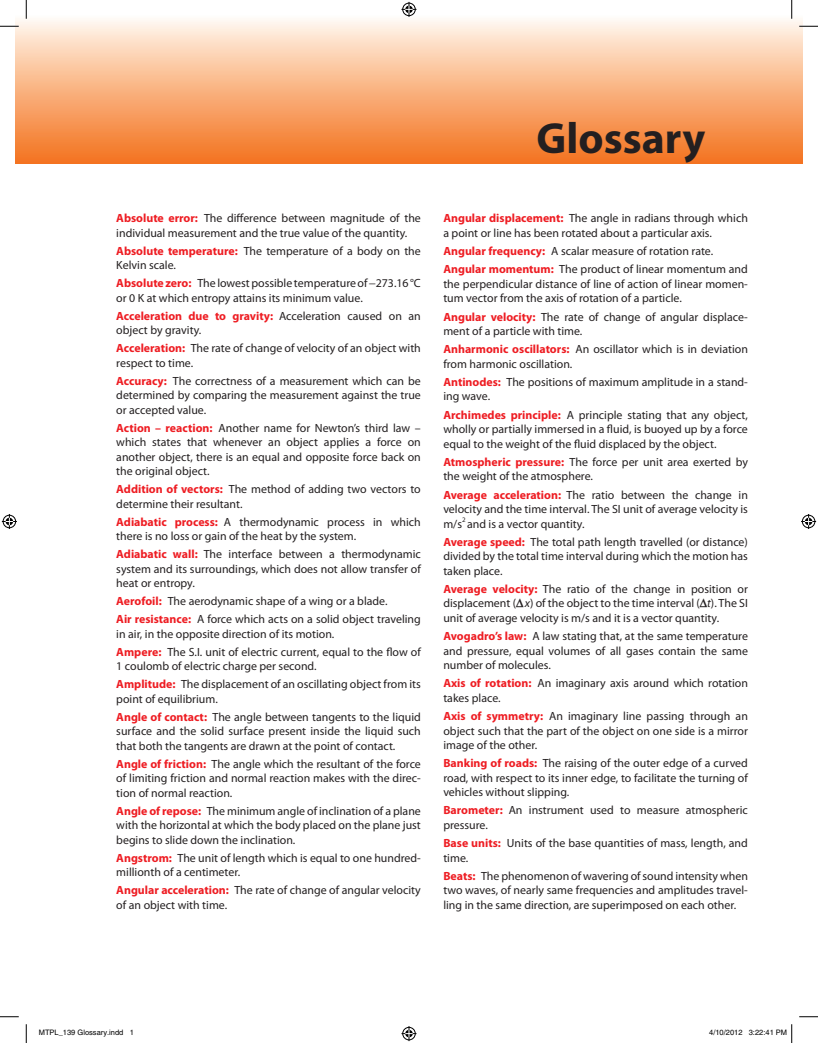
<style>
.page{position:relative;width:818px;height:1043px;background:#fff}
.page>*{position:absolute;margin:0;border:0;box-sizing:border-box;transform-origin:0 0}
.Cont{font:700 43.75px "Myriad Pro";color:#231f20}
.TX1{font:11.88px/14.4px "Myriad Pro";color:#231f20}
.t1{font:7.5px "Helvetica";color:#000}
.TX1-2{font:6.88px "Myriad Pro";color:#231f20}
.s1{font-weight:700;color:#ee1d23}
.s2{font-style:italic}
</style>
<div class="page">
<div style="left:15px;top:15px;width:787px;height:148px;background:linear-gradient(to bottom,#fffaf1,#f4721c)"></div>
<svg style="left:0;top:25px;width:19px;height:2px"></svg>
<svg style="left:799px;top:25px;width:19px;height:2px"></svg>
<svg style="left:0;top:1016px;width:19px;height:1px"></svg>
<svg style="left:799px;top:1016px;width:19px;height:1px"></svg>
<svg style="left:25px;top:0;width:2px;height:19px"></svg>
<svg style="left:25px;top:1024px;width:2px;height:18px"></svg>
<svg style="left:790px;top:0;width:2px;height:19px"></svg>
<svg style="left:401px;top:2px;width:15px;height:15px"></svg>
<svg style="left:401px;top:1026px;width:15px;height:15px"></svg>
<svg style="left:2px;top:514px;width:15px;height:15px"></svg>
<svg style="left:801px;top:514px;width:15px;height:15px"></svg>
<svg style="left:791px;top:1024px;width:1px;height:18px"></svg>
<p class="TX1" style="left:116px;top:211px;width:306px"><span class="s1">Absolute error:</span> The difference between magnitude of the individual measurement and the true value of the quantity.</p>
<p class="TX1" style="left:116px;top:243px;width:306px"><span class="s1">Absolute temperature:</span> The temperature of a body on the<br>Kelvin scale.</p>
<p class="TX1" style="left:116px;top:276px;width:306px"><span class="s1">Absolute zero:</span> The lowest possible temperature of −273.16 °C or 0 K at which entropy attains its minimum value.</p>
<p class="TX1" style="left:116px;top:308px;width:306px"><span class="s1">Acceleration due to gravity:</span> Acceleration caused on an object by gravity.</p>
<p class="TX1" style="left:116px;top:341px;width:306px"><span class="s1">Acceleration:</span> The rate of change of velocity of an object with respect to time.</p>
<p class="TX1" style="left:116px;top:373px;width:306px;text-align:justify"><span class="s1">Accuracy:</span> The correctness of a measurement which can be determined by comparing the measurement against the true or accepted value.</p>
<p class="TX1" style="left:116px;top:420px;width:306px;text-align:justify"><span class="s1">Action – reaction:</span> Another name for Newton’s third law – which states that whenever an object applies a force on another object, there is an equal and opposite force back on the original object.</p>
<p class="TX1" style="left:116px;top:482px;width:306px"><span class="s1">Addition of vectors:</span> The method of adding two vectors to determine their resultant.</p>
<p class="TX1" style="left:116px;top:514px;width:306px"><span class="s1">Adiabatic process:</span> A thermodynamic process in which there is no loss or gain of the heat by the system.</p>
<p class="TX1" style="left:116px;top:547px;width:306px;text-align:justify"><span class="s1">Adiabatic wall:</span> The interface between a thermodynamic system and its surroundings, which does not allow transfer of heat or entropy.</p>
<p class="TX1" style="left:116px;top:594px;width:273px"><span class="s1">Aerofoil:</span> The aerodynamic shape of a wing or a blade.</p>
<p class="TX1" style="left:116px;top:612px;width:306px"><span class="s1">Air resistance:</span> A force which acts on a solid object traveling in air, in the opposite direction of its motion.</p>
<p class="TX1" style="left:116px;top:644px;width:306px"><span class="s1">Ampere:</span> The S.I. unit of electric current, equal to the flow of<br>1 coulomb of electric charge per second.</p>
<p class="TX1" style="left:116px;top:677px;width:306px"><span class="s1">Amplitude:</span> The displacement of an oscillating object from its point of equilibrium.</p>
<p class="TX1" style="left:116px;top:709px;width:306px;text-align:justify"><span class="s1">Angle of contact:</span> The angle between tangents to the liquid surface and the solid surface present inside the liquid such that both the tangents are drawn at the point of contact.</p>
<p class="TX1" style="left:116px;top:756px;width:306px;text-align:justify"><span class="s1">Angle of friction:</span> The angle which the resultant of the force of limiting friction and normal reaction makes with the direc&shy;tion of normal reaction.</p>
<p class="TX1" style="left:116px;top:803px;width:306px;text-align:justify"><span class="s1">Angle of repose:</span> The minimum angle of inclination of a plane with the horizontal at which the body placed on the plane just begins to slide down the inclination.</p>
<p class="TX1" style="left:116px;top:850px;width:306px"><span class="s1">Angstrom:</span> The unit of length which is equal to one hundred&shy;millionth of a centimeter.</p>
<p class="TX1" style="left:116px;top:883px;width:306px"><span class="s1">Angular acceleration:</span> The rate of change of angular velocity of an object with time.</p>
<p class="Cont" style="left:536px;top:110px;width:170px">Glossary</p>
<p class="TX1" style="left:443px;top:211px;width:306px"><span class="s1">Angular displacement:</span> The angle in radians through which a point or line has been rotated about a particular axis.</p>
<p class="TX1" style="left:443px;top:244px;width:271px"><span class="s1">Angular frequency:</span> A scalar measure of rotation rate.</p>
<p class="TX1" style="left:443px;top:262px;width:306px;text-align:justify"><span class="s1">Angular momentum:</span> The product of linear momentum and the perpendicular distance of line of action of linear momen&shy;tum vector from the axis of rotation of a particle.</p>
<p class="TX1" style="left:443px;top:309px;width:306px"><span class="s1">Angular velocity:</span> The rate of change of angular displace&shy;ment of a particle with time.</p>
<p class="TX1" style="left:443px;top:342px;width:306px"><span class="s1">Anharmonic oscillators:</span> An oscillator which is in deviation from harmonic oscillation.</p>
<p class="TX1" style="left:443px;top:375px;width:306px"><span class="s1">Antinodes:</span> The positions of maximum amplitude in a stand&shy;ing wave.</p>
<p class="TX1" style="left:443px;top:407px;width:306px;text-align:justify"><span class="s1">Archimedes principle:</span> A principle stating that any object, wholly or partially immersed in a fluid, is buoyed up by a force equal to the weight of the fluid displaced by the object.</p>
<p class="TX1" style="left:443px;top:454px;width:306px"><span class="s1">Atmospheric pressure:</span> The force per unit area exerted by the weight of the atmosphere.</p>
<p class="TX1" style="left:443px;top:487px;width:306px;text-align:justify"><span class="s1">Average acceleration:</span> The ratio between the change in velocity and the time interval. The SI unit of average velocity is m/s and is a vector quantity.</p>
<p class="TX1-2" style="left:462px;top:515px;width:5px">2</p>
<p class="TX1" style="left:443px;top:534px;width:306px;text-align:justify"><span class="s1">Average speed:</span> The total path length travelled (or distance) divided by the total time interval during which the motion has taken place.</p>
<p class="TX1" style="left:443px;top:581px;width:306px;text-align:justify"><span class="s1">Average velocity:</span> The ratio of the change in position or displacement ( <span class="s2">x</span>) of the object to the time interval ( <span class="s2">t</span>). The SI unit of average velocity is m/s and it is a vector quantity.</p>
<p class="TX1" style="left:443px;top:629px;width:306px;text-align:justify"><span class="s1">Avogadro’s law:</span> A law stating that, at the same temperature and pressure, equal volumes of all gases contain the same number of molecules.</p>
<p class="TX1" style="left:443px;top:676px;width:306px"><span class="s1">Axis of rotation:</span> An imaginary axis around which rotation takes place.</p>
<p class="TX1" style="left:443px;top:708px;width:306px;text-align:justify"><span class="s1">Axis of symmetry:</span> An imaginary line passing through an object such that the part of the object on one side is a mirror image of the other.</p>
<p class="TX1" style="left:443px;top:756px;width:306px;text-align:justify"><span class="s1">Banking of roads:</span> The raising of the outer edge of a curved road, with respect to its inner edge, to facilitate the turning of vehicles without slipping.</p>
<p class="TX1" style="left:443px;top:803px;width:306px"><span class="s1">Barometer:</span> An instrument used to measure atmospheric pressure.</p>
<p class="TX1" style="left:443px;top:835px;width:306px"><span class="s1">Base units:</span> Units of the base quantities of mass, length, and time.</p>
<p class="TX1" style="left:443px;top:868px;width:306px;text-align:justify"><span class="s1">Beats:</span> The phenomenon of wavering of sound intensity when two waves, of nearly same frequencies and amplitudes travel&shy;ling in the same direction, are superimposed on each other.</p>
<p class="t1" style="left:39px;top:1028px;width:97px">MTPL_139 Glossary.indd 1</p>
<p class="t1" style="left:709px;top:1028px;width:79px">4/10/2012 3:22:41 PM</p>
</div>
